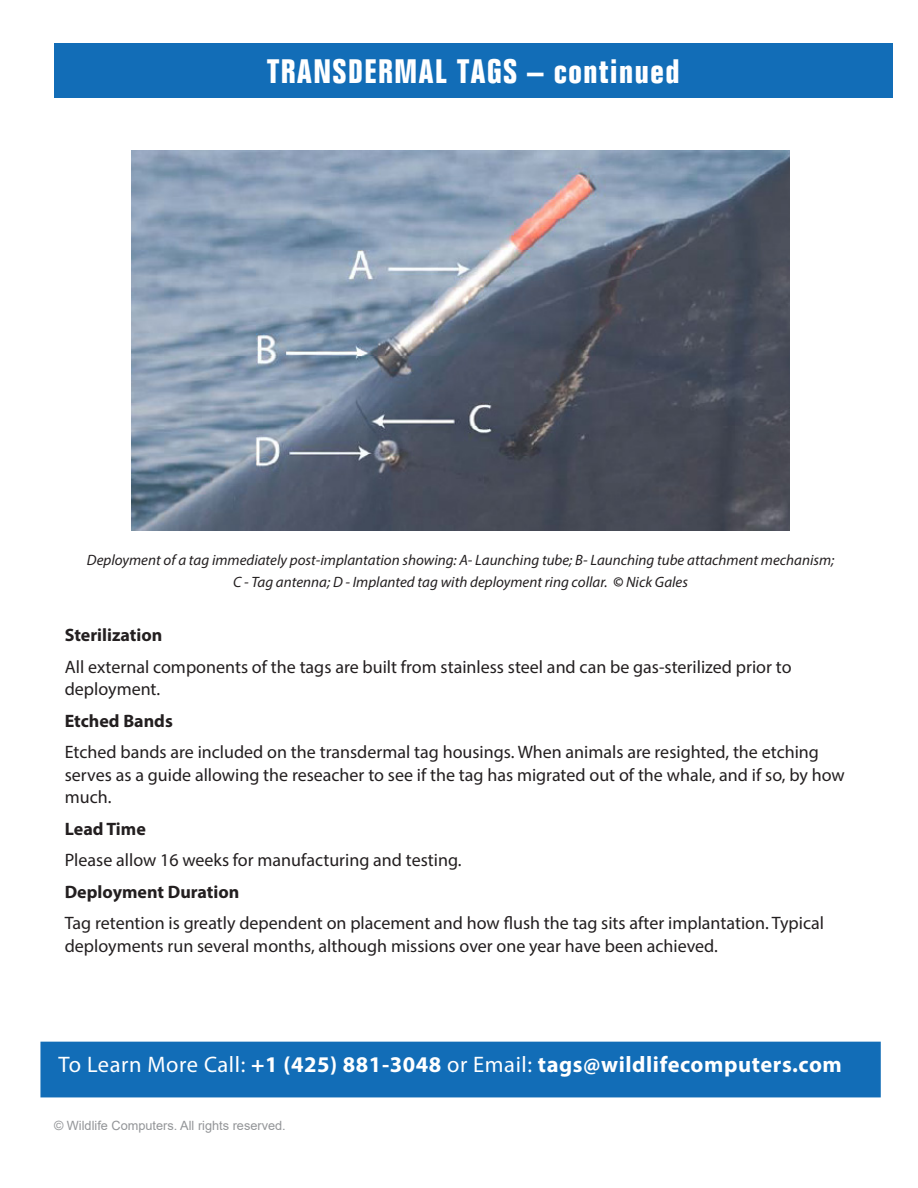
<style>
.page{position:relative;width:918px;height:1188px;background:#fff}
.page>*{position:absolute;margin:0;border:0;box-sizing:border-box;transform-origin:0 0}
.Sub_Head{font:700 condensed 33px "Folio";letter-spacing:.05em;color:#fff}
.Feature_Highlights{font:700 22.5px "Myriad Pro";letter-spacing:.025em;color:#fff}
.t1{font:18px/22.5px "Myriad Pro";color:#231f20}
.t2{font:700 18px "Myriad Pro";color:#231f20}
.t3{font:italic 15px "Myriad Pro";color:#231f20}
.t4{font:12.75px "Arial";color:#939598}
.s1{font-weight:700}
.s2{font-weight:400}
</style>
<div class="page">
<div style="left:54px;top:44px;width:839px;height:54px;background:#126db7"></div>
<img style="left:132px;top:151px;width:657px;height:380px">
<div style="left:40px;top:1042px;width:841px;height:55px;background:#126db7"></div>
<p class="Sub_Head" style="left:267px;top:53px;width:414px">TRANSDERMAL TAGS – continued</p>
<p class="t3" style="left:87px;top:551px;width:749px">Deployment of a tag immediately post-implantation showing: A- Launching tube; B- Launching tube attachment mechanism;</p>
<p class="t3" style="left:233px;top:573px;width:456px">C - Tag antenna; D - Implanted tag with deployment ring collar. <span class="s1">©</span> Nick Gales</p>
<p class="t2" style="left:65px;top:624px;width:99px">Sterilization</p>
<p class="t1" style="left:65px;top:655px;width:728px">All external components of the tags are built from stainless steel and can be gas-sterilized prior to deployment.</p>
<p class="t2" style="left:65px;top:709px;width:110px">Etched Bands</p>
<p class="t1" style="left:65px;top:741px;width:781px">Etched bands are included on the transdermal tag housings. When animals are resighted, the etching serves as a guide allowing the reseacher to see if the tag has migrated out of the whale, and if so, by how much.</p>
<p class="t2" style="left:65px;top:817px;width:83px">Lead Time</p>
<p class="t1" style="left:65px;top:849px;width:398px">Please allow 16 weeks for manufacturing and testing.</p>
<p class="t2" style="left:65px;top:880px;width:176px">Deployment Duration</p>
<p class="t1" style="left:65px;top:912px;width:761px">Tag retention is greatly dependent on placement and how flush the tag sits after implantation. Typical deployments run several months, although missions over one year have been achieved.</p>
<p class="Feature_Highlights" style="left:59px;top:1050px;width:785px"><span class="s2">To Learn More Call:</span> +1 (425) 881-3048 <span class="s2">or Email:</span> tags@wildlifecomputers.com</p>
<p class="t4" style="left:54px;top:1117px;width:233px">© Wildlife Computers. All rights reserved.</p>
</div>
